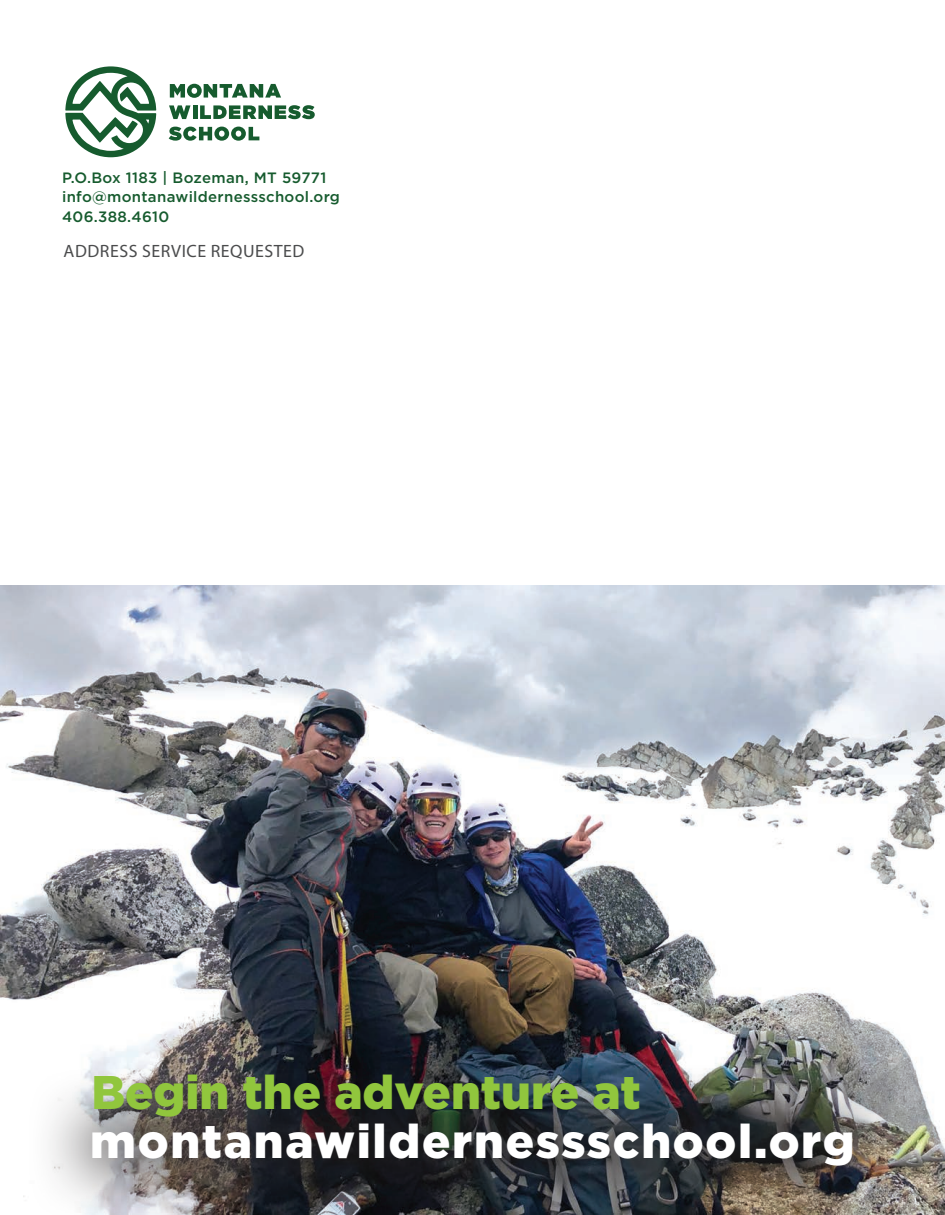
<style>
.page{position:relative;width:945px;height:1215px;background:#fff}
.page>*{position:absolute;margin:0;border:0;box-sizing:border-box;transform-origin:0 0}
.t1{font:900 47.1px "Gotham";letter-spacing:.035em;color:#fff}
.t2{font:900 47.1px "Gotham";color:#91c63d}
.t3{font:17.85px "Myriad Pro";letter-spacing:.03em;color:#4b4c4d}
.t4{font:500 15px/19.5px "Gotham";letter-spacing:.02em;color:#165b2e}
</style>
<div class="page">
<svg style="left:170px;top:84px;width:111px;height:14px"></svg>
<svg style="left:169px;top:105px;width:22px;height:14px"></svg>
<hr style="left:193px;top:105px;width:4px;height:14px;background:#165b2e">
<svg style="left:200px;top:105px;width:115px;height:14px"></svg>
<svg style="left:169px;top:127px;width:90px;height:14px"></svg>
<svg style="left:65px;top:66px;width:91px;height:91px"></svg>
<img style="left:0;top:586px;width:945px;height:629px">
<img style="left:29px;top:1059px;width:887px;height:156px">
<p class="t4" style="left:62px;top:167px;width:279px">P.O.Box 1183 | Bozeman, MT 59771 info@montanawildernessschool.org<br>406.388.4610</p>
<p class="t3" style="left:64px;top:240px;width:242px">ADDRESS SERVICE REQUESTED</p>
<h1 class="t2" style="left:91px;top:1065px;width:551px">Begin the adventure at</h1>
<h1 class="t1" style="left:90px;top:1114px;width:766px">montanawildernessschool.org</h1>
</div>
